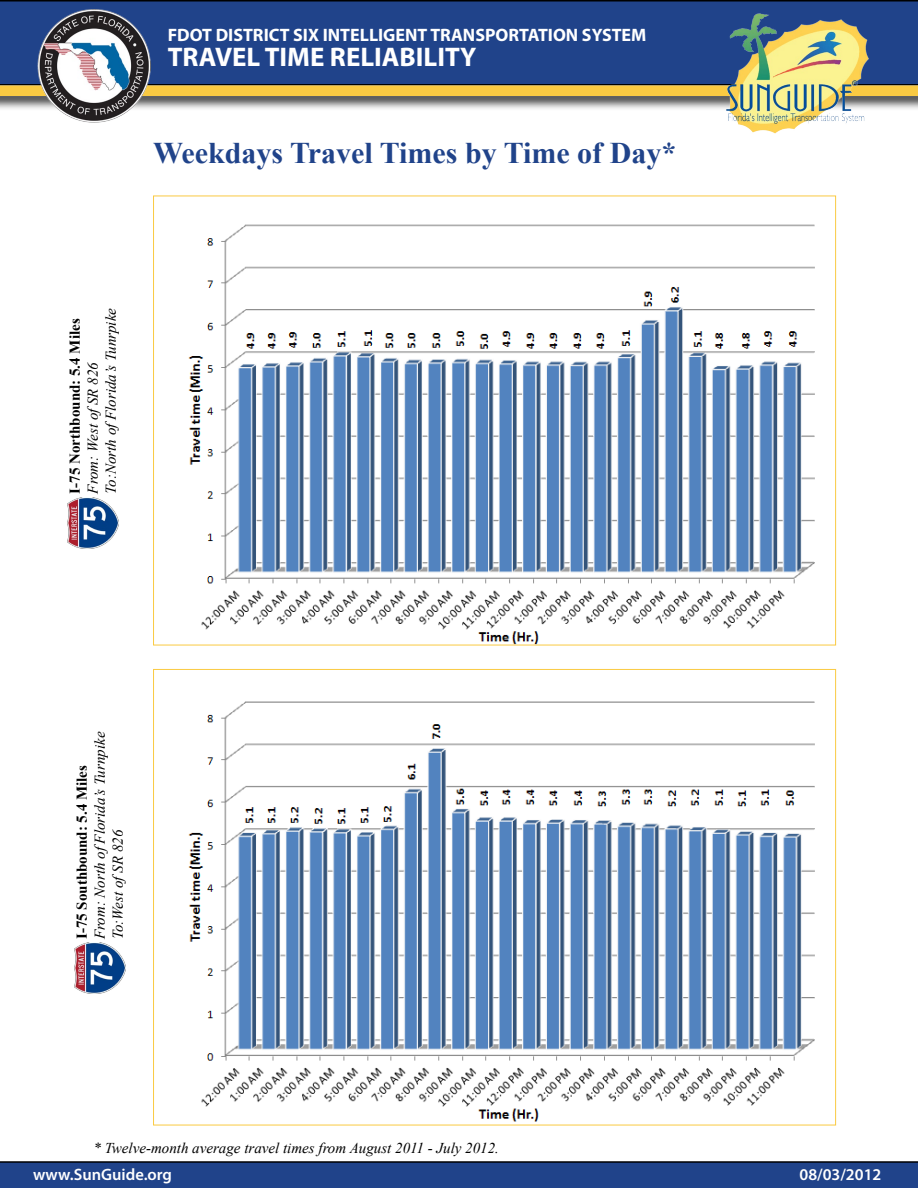
<style>
.page{position:relative;width:918px;height:1188px;background:#fff}
.page>*{position:absolute;margin:0;border:0;box-sizing:border-box;transform-origin:0 0}
.t1{font:700 30px "Times New Roman";color:#20438a}
.t2{font:700 27px "Myriad Pro";color:#fff}
.t3{font:700 18px "Myriad Pro";color:#fff}
.t4{font:600 16.5px "Myriad Pro";color:#fff}
.t5{font:italic 15px/18px "Times New Roman";color:#000}
.t6{font:700 15px "Times New Roman";color:#000}
</style>
<div class="page">
<div style="left:0;top:0;width:918px;height:84px;background:#20438a"></div>
<div style="left:0;top:84px;width:918px;height:27px;background:#000;opacity:.75"></div>
<div style="left:0;top:86px;width:918px;height:10px;background:#faca42"></div>
<img style="left:37px;top:10px;width:113px;height:112px">
<img style="left:715px;top:10px;width:166px;height:124px">
<svg style="left:0;top:1161px;width:918px;height:27px;background:#204083"></svg>
<img style="left:68px;top:497px;width:51px;height:51px">
<img style="left:75px;top:942px;width:51px;height:51px">
<img style="left:188px;top:224px;width:627px;height:420px">
<img style="left:188px;top:701px;width:627px;height:421px">
<p class="t3" style="left:168px;top:23px;width:480px">FDOT DISTRICT SIX INTELLIGENT TRANSPORTATION SYSTEM</p>
<h2 class="t2" style="left:168px;top:40px;width:310px">TRAVEL TIME RELIABILITY</h2>
<h1 class="t1" style="left:153px;top:132px;width:525px">Weekdays Travel Times by Time of Day*</h1>
<p class="t6" style="left:65px;top:494px;width:177px;rotate:-90deg">I-75 Northbound: 5.4 Miles</p>
<p class="t5" style="left:84px;top:494px;width:187px;rotate:-90deg">From: West ofSR 826<br>To:North ofFlorida’s Tunrpike</p>
<p class="t5" style="left:90px;top:939px;width:209px;rotate:-90deg">From: North ofFlorida’s Turnpike<br>To:West ofSR 826</p>
<p class="t6" style="left:71px;top:939px;width:176px;rotate:-90deg">I-75 Southbound: 5.4 Miles</p>
<p class="t5" style="left:93px;top:1138px;width:407px">* Twelve-month average travel times from August 2011 - July 2012.</p>
<p class="t4" style="left:33px;top:1164px;width:141px">www.SunGuide.org</p>
<p class="t4" style="left:800px;top:1164px;width:83px">08/03/2012</p>
</div>
